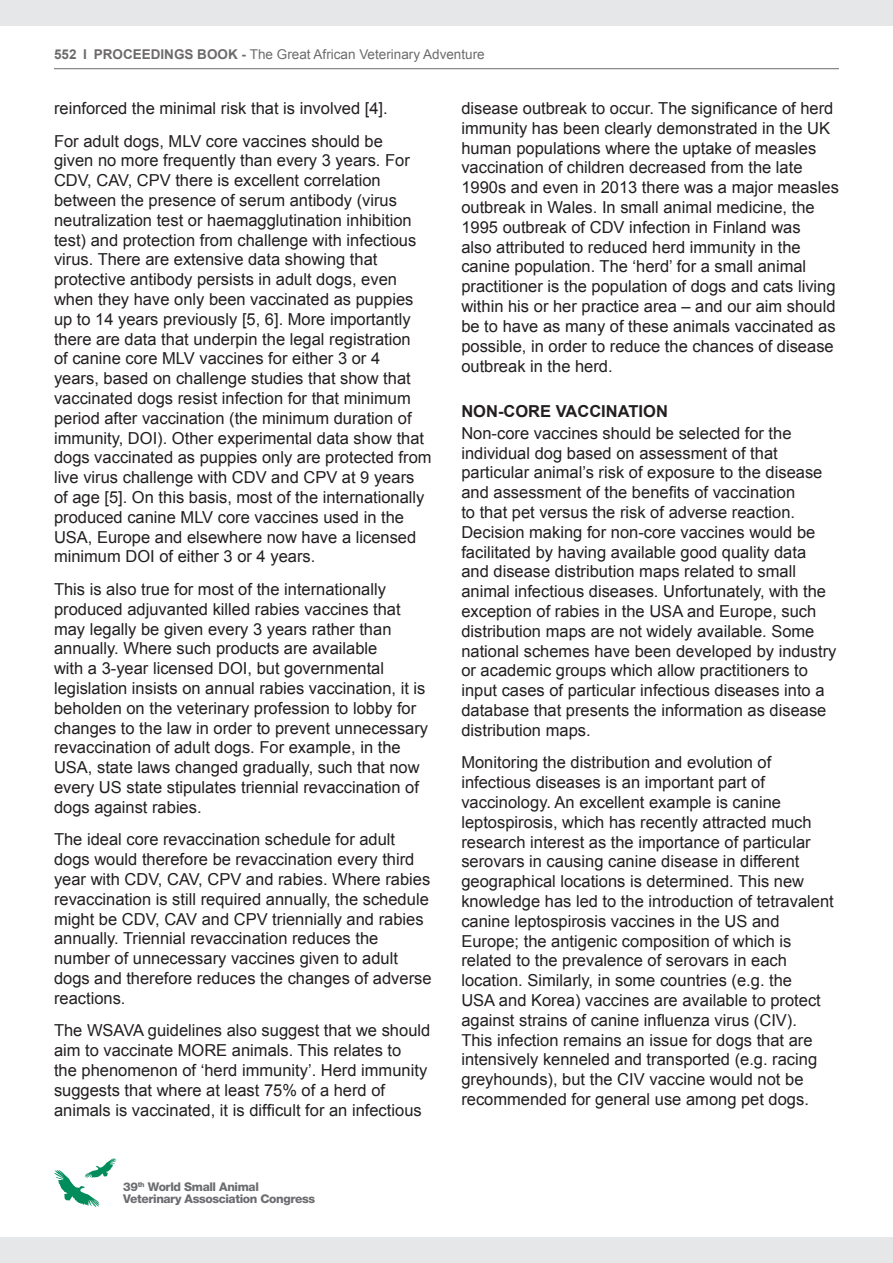
<style>
.page{position:relative;width:893px;height:1263px;background:#fff}
.page>*{position:absolute;margin:0;border:0;box-sizing:border-box;transform-origin:0 0}
.POSNEG___BODYTEXT{font:16.5px/19.8px "Arial";color:#231f20}
.POSNEG___SUBTITLE{font:700 16.5px "Arial";color:#231f20}
.t1{font:13.5px "Arial";color:#231f20}
.t2{font:800 12px/12px "Helvetica Neue";letter-spacing:-.03em;color:#6c6d70}
.s1{font-weight:700}
</style>
<div class="page">
<hr style="left:54px;top:68px;width:785px;height:1px;background:#231f20">
<svg style="left:54px;top:1158px;width:63px;height:49px"></svg>
<div style="left:0;top:0;width:893px;height:26px;background:#e6e7e9"></div>
<div style="left:0;top:1237px;width:893px;height:26px;background:#e6e7e9"></div>
<p class="t1" style="left:54px;top:45px;width:432px"><span class="s1">552 I PROCEEDINGS BOOK -</span> The Great African Veterinary Adventure</p>
<p class="POSNEG___BODYTEXT" style="left:54px;top:99px;width:335px">reinforced the minimal risk that is involved [4].</p>
<p class="POSNEG___BODYTEXT" style="left:54px;top:131px;width:379px">For adult dogs, MLV core vaccines should be<br>given no more frequently than every 3 years. For CDV, CAV, CPV there is excellent correlation between the presence of serum antibody (virus neutralization test or haemagglutination inhibition test) and protection from challenge with infectious virus. There are extensive data showing that protective antibody persists in adult dogs, even when they have only been vaccinated as puppies up to 14 years previously [5, 6]. More importantly there are data that underpin the legal registration<br>of canine core MLV vaccines for either 3 or 4<br>years, based on challenge studies that show that vaccinated dogs resist infection for that minimum period after vaccination (the minimum duration of immunity, DOI). Other experimental data show that dogs vaccinated as puppies only are protected from live virus challenge with CDV and CPV at 9 years of age [5]. On this basis, most of the internationally produced canine MLV core vaccines used in the USA, Europe and elsewhere now have a licensed minimum DOI of either 3 or 4 years.</p>
<p class="POSNEG___BODYTEXT" style="left:54px;top:579px;width:376px">This is also true for most of the internationally produced adjuvanted killed rabies vaccines that may legally be given every 3 years rather than annually. Where such products are available<br>with a 3-year licensed DOI, but governmental legislation insists on annual rabies vaccination, it is beholden on the veterinary profession to lobby for changes to the law in order to prevent unnecessary revaccination of adult dogs. For example, in the USA, state laws changed gradually, such that now every US state stipulates triennial revaccination of dogs against rabies.</p>
<p class="POSNEG___BODYTEXT" style="left:54px;top:830px;width:379px">The ideal core revaccination schedule for adult dogs would therefore be revaccination every third year with CDV, CAV, CPV and rabies. Where rabies revaccination is still required annually, the schedule might be CDV, CAV and CPV triennially and rabies annually. Triennial revaccination reduces the number of unnecessary vaccines given to adult dogs and therefore reduces the changes of adverse reactions.</p>
<p class="POSNEG___BODYTEXT" style="left:54px;top:1021px;width:378px">The WSAVA guidelines also suggest that we should aim to vaccinate MORE animals. This relates to<br>the phenomenon of ‘herd immunity’. Herd immunity suggests that where at least 75% of a herd of animals is vaccinated, it is difficult for an infectious</p>
<p class="t2" style="left:123px;top:1181px;width:193px">39<sup>th</sup> World Small Animal<br>Veterinary Assosciation Congress</p>
<p class="POSNEG___BODYTEXT" style="left:461px;top:99px;width:379px">disease outbreak to occur. The significance of herd immunity has been clearly demonstrated in the UK human populations where the uptake of measles vaccination of children decreased from the late 1990s and even in 2013 there was a major measles outbreak in Wales. In small animal medicine, the 1995 outbreak of CDV infection in Finland was<br>also attributed to reduced herd immunity in the canine population. The ‘herd’ for a small animal practitioner is the population of dogs and cats living within his or her practice area – and our aim should be to have as many of these animals vaccinated as possible, in order to reduce the chances of disease outbreak in the herd.</p>
<p class="POSNEG___SUBTITLE" style="left:461px;top:400px;width:208px">NON-CORE VACCINATION</p>
<p class="POSNEG___BODYTEXT" style="left:461px;top:423px;width:377px">Non-core vaccines should be selected for the individual dog based on assessment of that particular animal’s risk of exposure to the disease and assessment of the benefits of vaccination<br>to that pet versus the risk of adverse reaction.<br>Decision making for non-core vaccines would be facilitated by having available good quality data and disease distribution maps related to small animal infectious diseases. Unfortunately, with the exception of rabies in the USA and Europe, such distribution maps are not widely available. Some national schemes have been developed by industry or academic groups which allow practitioners to input cases of particular infectious diseases into a database that presents the information as disease distribution maps.</p>
<p class="POSNEG___BODYTEXT" style="left:461px;top:753px;width:374px">Monitoring the distribution and evolution of infectious diseases is an important part of vaccinology. An excellent example is canine leptospirosis, which has recently attracted much research interest as the importance of particular serovars in causing canine disease in different geographical locations is determined. This new knowledge has led to the introduction of tetravalent canine leptospirosis vaccines in the US and Europe; the antigenic composition of which is related to the prevalence of serovars in each location. Similarly, in some countries (e.g. the<br>USA and Korea) vaccines are available to protect against strains of canine influenza virus (CIV).<br>This infection remains an issue for dogs that are intensively kenneled and transported (e.g. racing greyhounds), but the CIV vaccine would not be recommended for general use among pet dogs.</p>
</div>
